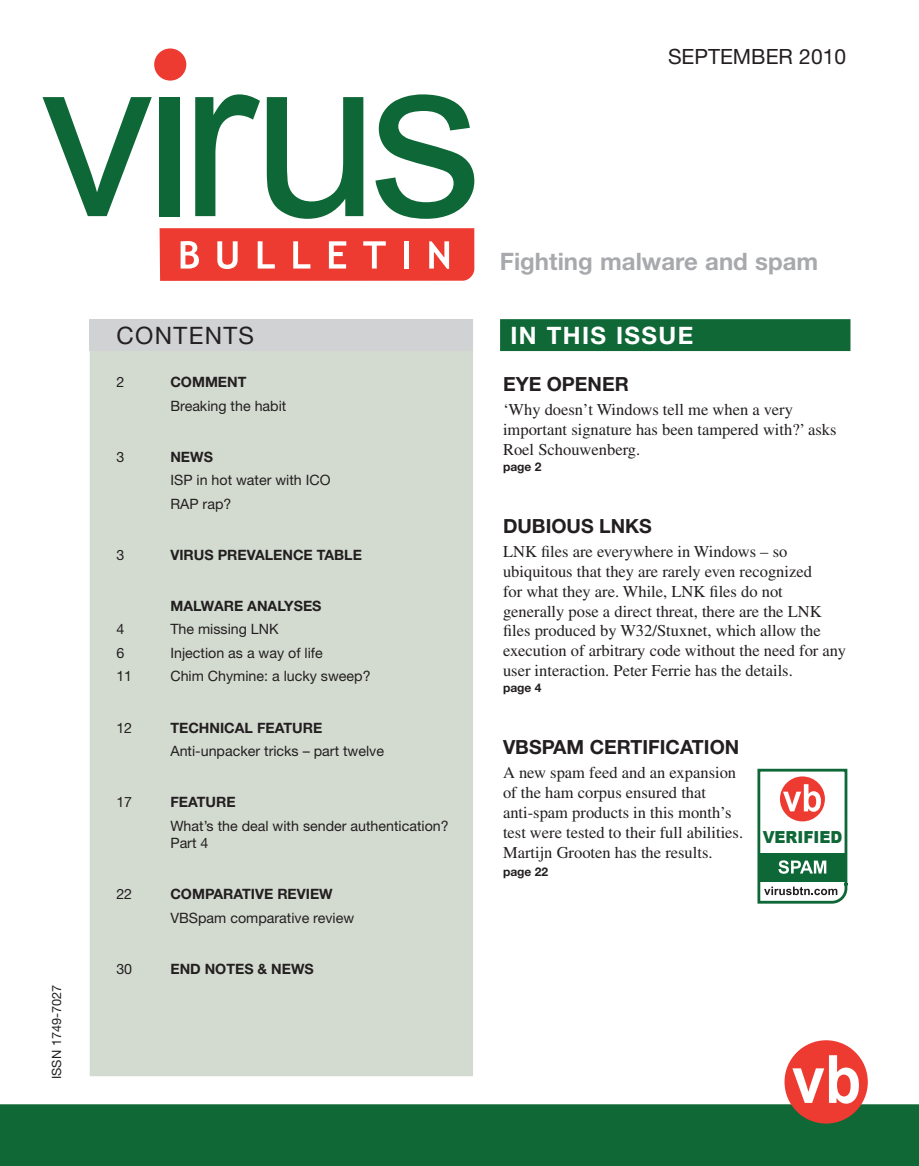
<style>
.page{position:relative;width:919px;height:1166px;background:#fff}
.page>*{position:absolute;margin:0;border:0;box-sizing:border-box;transform-origin:0 0}
.t1{font:700 24px "Helvetica Neue";color:#a8a9ad}
.t2{font:700 24px "Helvetica Neue";letter-spacing:.055em;color:#fff}
.t3{font:24px "Helvetica Neue";letter-spacing:.055em;color:#231f20}
.t4{font:21px "Helvetica Neue";color:#231f20}
.t5{font:700 19.5px "Helvetica Neue";color:#231f20}
.t6{font:900 16.65px "Arial";color:#0e6736;scale:.92 1}
.t7{font:16.5px/19.8px "Times";color:#231f20}
.t8{font:14.25px/23.5px "Helvetica Neue";color:#231f20}
.t9{font:700 14.25px "Helvetica Neue";color:#231f20}
.t10{font:12.75px "Helvetica Neue";color:#231f20}
.t11{font:700 12px "Helvetica Neue";color:#231f20}
</style>
<div class="page">
<svg style="left:43px;top:97px;width:109px;height:119px"></svg>
<div style="left:160px;top:97px;width:20px;height:119px;background:#0e6736"></div>
<svg style="left:195px;top:94px;width:65px;height:122px"></svg>
<svg style="left:267px;top:97px;width:96px;height:122px"></svg>
<svg style="left:375px;top:94px;width:99px;height:125px"></svg>
<div style="left:154px;top:48px;width:32px;height:33px;background:#ee3b32;border-radius:50%"></div>
<svg style="left:159px;top:228px;width:315px;height:53px;background:#f0544c"></svg>
<div style="left:0;top:1103px;width:918px;height:62px;background:#0f6836"></div>
<div style="left:784px;top:1039px;width:83px;height:84px;background:#ee3b32;border-radius:50%"></div>
<svg style="left:792px;top:1054px;width:66px;height:49px"></svg>
<div style="left:90px;top:320px;width:382px;height:755px;background:#d3dbd0"></div>
<div style="left:90px;top:319px;width:383px;height:32px;background:#d1d2d4"></div>
<div style="left:501px;top:320px;width:348px;height:30px;background:#0f6836"></div>
<div style="left:500px;top:319px;width:350px;height:32px;border:2px solid #0f6836"></div>
<svg style="left:757px;top:768px;width:91px;height:136px"></svg>
<p class="t4" style="left:668px;top:49px;width:179px">SEPTEMBER 2010</p>
<p class="t10" style="left:52px;top:1078px;width:96px;rotate:-90deg">ISSN 1749-7027</p>
<h1 class="t1" style="left:500px;top:253px;width:320px">Fighting malware and spam</h1>
<h1 class="t3" style="left:116px;top:326px;width:139px">CONTENTS</h1>
<h1 class="t2" style="left:510px;top:326px;width:184px">IN THIS ISSUE</h1>
<p class="t8" style="left:116px;top:371px;width:9px">2</p>
<p class="t9" style="left:170px;top:377px;width:77px">COMMENT</p>
<p class="t8" style="left:170px;top:395px;width:117px">Breaking the habit</p>
<p class="t8" style="left:116px;top:446px;width:9px">3</p>
<p class="t9" style="left:170px;top:451px;width:44px">NEWS</p>
<p class="t8" style="left:170px;top:469px;width:162px">ISP in hot water with ICO<br>RAP rap?</p>
<p class="t8" style="left:116px;top:544px;width:9px">3</p>
<p class="t9" style="left:170px;top:549px;width:193px">VIRUS PREVALENCE TABLE</p>
<p class="t9" style="left:170px;top:600px;width:152px">MALWARE ANALYSES</p>
<p class="t8" style="left:116px;top:619px;width:9px">4</p>
<p class="t8" style="left:170px;top:619px;width:110px">The missing LNK</p>
<p class="t8" style="left:116px;top:642px;width:9px">6</p>
<p class="t8" style="left:170px;top:642px;width:154px">Injection as a way of life</p>
<p class="t8" style="left:116px;top:665px;width:17px">11</p>
<p class="t8" style="left:170px;top:665px;width:202px">Chim Chymine: a lucky sweep?</p>
<p class="t8" style="left:116px;top:717px;width:17px">12</p>
<p class="t9" style="left:170px;top:722px;width:153px">TECHNICAL FEATURE</p>
<p class="t8" style="left:170px;top:740px;width:215px">Anti-unpacker tricks – part twelve</p>
<p class="t8" style="left:116px;top:791px;width:17px">17</p>
<p class="t9" style="left:170px;top:796px;width:67px">FEATURE</p>
<p class="t8" style="left:170px;top:818px;width:280px;line-height:17.1px">What’s the deal with sender authentication?<br>Part 4</p>
<p class="t8" style="left:116px;top:883px;width:17px">22</p>
<p class="t9" style="left:170px;top:888px;width:164px">COMPARATIVE REVIEW</p>
<p class="t8" style="left:170px;top:906px;width:185px">VBSpam comparative review</p>
<p class="t8" style="left:116px;top:957px;width:17px">30</p>
<p class="t9" style="left:170px;top:963px;width:145px">END NOTES &amp; NEWS</p>
<p class="t5" style="left:503px;top:377px;width:127px">EYE OPENER</p>
<p class="t7" style="left:503px;top:401px;width:335px">‘Why doesn’t Windows tell me when a very important signature has been tampered with?’ asks<br>Roel Schouwenberg.</p>
<p class="t11" style="left:503px;top:462px;width:40px">page 2</p>
<p class="t5" style="left:503px;top:519px;width:150px">DUBIOUS LNKS</p>
<p class="t7" style="left:503px;top:543px;width:344px">LNK files are everywhere in Windows – so ubiquitous that they are rarely even recognized<br>for what they are. While, LNK files do not generally pose a direct threat, there are the LNK files produced by W32/Stuxnet, which allow the execution of arbitrary code without the need for any user interaction. Peter Ferrie has the details.</p>
<p class="t11" style="left:503px;top:683px;width:40px">page 4</p>
<p class="t5" style="left:503px;top:740px;width:238px">VBSPAM CERTIFICATION</p>
<p class="t7" style="left:503px;top:764px;width:242px">A new spam feed and an expansion of the ham corpus ensured that anti-spam products in this month’s test were tested to their full abilities.<br>Martijn Grooten has the results.</p>
<p class="t11" style="left:503px;top:867px;width:47px">page 22</p>
<p class="t6" style="left:762px;top:824px;width:88px">VERIFIED</p>
</div>
